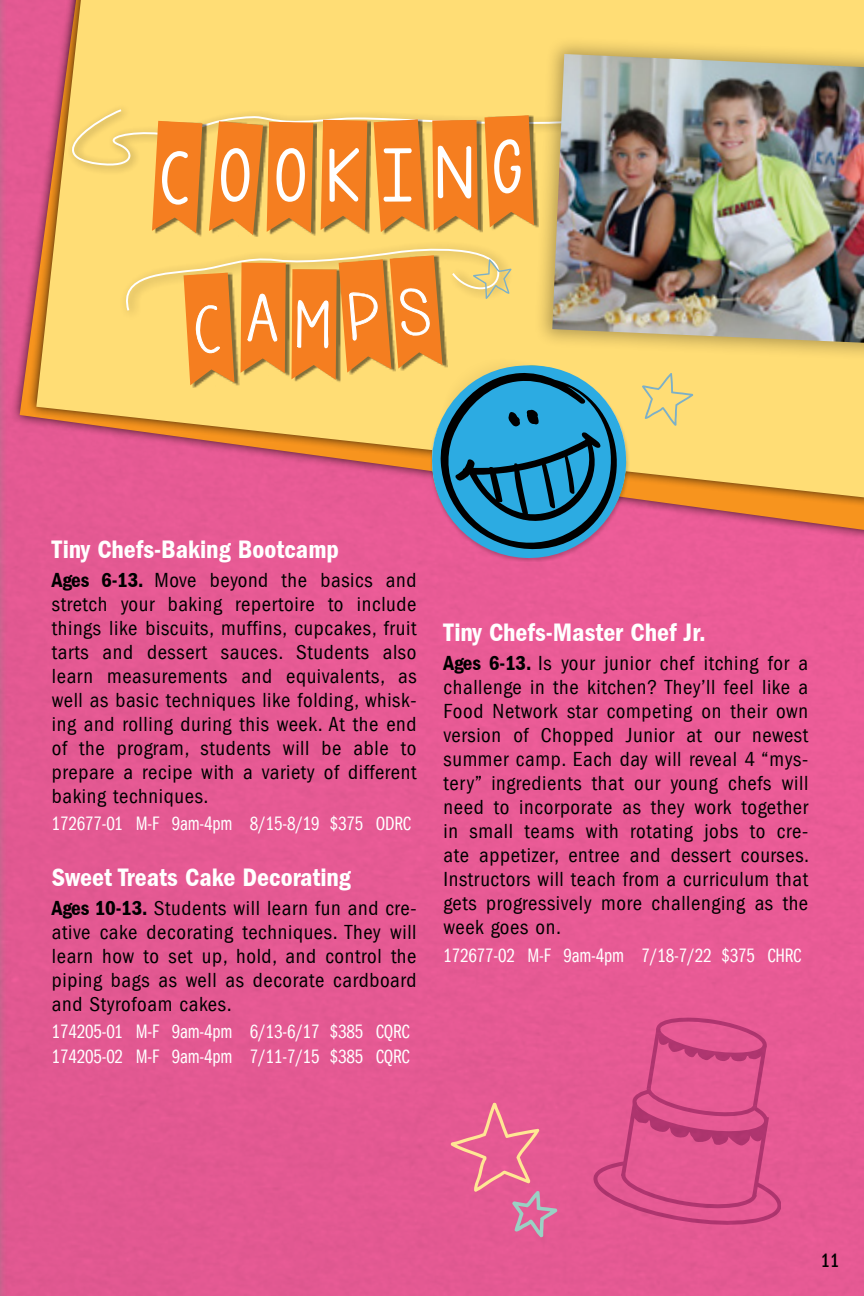
<style>
.page{position:relative;width:864px;height:1296px;background:#e65a94}
.page>*{position:absolute;margin:0;border:0;box-sizing:border-box;transform-origin:0 0}
.t1{font:600 condensed 26px "Franklin Gothic";color:#fff}
.t2{font:condensed 21px/24px "Franklin Gothic";letter-spacing:.03em;color:#000;text-align:justify}
.t3{font:20px/24.8px "Franklin Gothic Book Cmpr";letter-spacing:-.01em;color:#fff}
.t4{font:500 condensed 20px "Franklin Gothic";color:#000;scale:.9 1}
.s1{font-weight:600}
</style>
<div class="page">
<svg style="left:20px;top:313px;width:844px;height:217px"></svg>
<svg style="left:36px;top:0;width:828px;height:497px;background:#fbd16e"></svg>
<svg style="left:642px;top:373px;width:51px;height:53px;background:#edd77f"></svg>
<div style="left:533px;top:36px;width:331px;height:327px;background:#000;opacity:.3"></div>
<img style="left:629px;top:54px;width:235px;height:289px">
<div style="left:0;top:0;width:7px;height:1296px;background:#d85c90"></div>
<svg style="left:39px;top:0;width:590px;height:561px"></svg>
<svg style="left:450px;top:1103px;width:108px;height:135px"></svg>
<svg style="left:593px;top:1017px;width:188px;height:208px"></svg>
<p class="t1" style="left:52px;top:535px;width:289px">Tiny Chefs-Baking Bootcamp</p>
<p class="t2" style="left:52px;top:568px;width:366px"><span class="s1">Ages 6-13.</span> Move beyond the basics and stretch your baking repertoire to include things like biscuits, muffins, cupcakes, fruit tarts and dessert sauces. Students also learn measurements and equivalents, as well as basic techniques like folding, whisk&shy;ing and rolling during this week. At the end of the program, students will be able to prepare a recipe with a variety of different baking techniques.</p>
<p class="t3" style="left:52px;top:811px;width:361px">172677-01 M-F 9am-4pm 8/15-8/19 $375 ODRC</p>
<p class="t1" style="left:52px;top:863px;width:301px">Sweet Treats Cake Decorating</p>
<p class="t2" style="left:52px;top:896px;width:366px"><span class="s1">Ages 10-13.</span> Students will learn fun and cre&shy;ative cake decorating techniques. They will learn how to set up, hold, and control the piping bags as well as decorate cardboard and Styrofoam cakes.</p>
<p class="t3" style="left:52px;top:1019px;width:359px">174205-01 M-F 9am-4pm 6/13-6/17 $385 CQRC<br>174205-02 M-F 9am-4pm 7/11-7/15 $385 CQRC</p>
<p class="t1" style="left:444px;top:618px;width:264px">Tiny Chefs-Master Chef Jr.</p>
<p class="t2" style="left:444px;top:652px;width:367px"><span class="s1">Ages 6-13.</span> Is your junior chef itching for a challenge in the kitchen? They’ll feel like a Food Network star competing on their own version of Chopped Junior at our newest summer camp. Each day will reveal 4 “mys&shy;tery” ingredients that our young chefs will need to incorporate as they work together in small teams with rotating jobs to cre&shy;ate appetizer, entree and dessert courses.<br>Instructors will teach from a curriculum that gets progressively more challenging as the week goes on.</p>
<p class="t3" style="left:444px;top:943px;width:359px">172677-02 M-F 9am-4pm 7/18-7/22 $375 CHRC</p>
<p class="t4" style="left:821px;top:1250px;width:22px">11</p>
</div>
